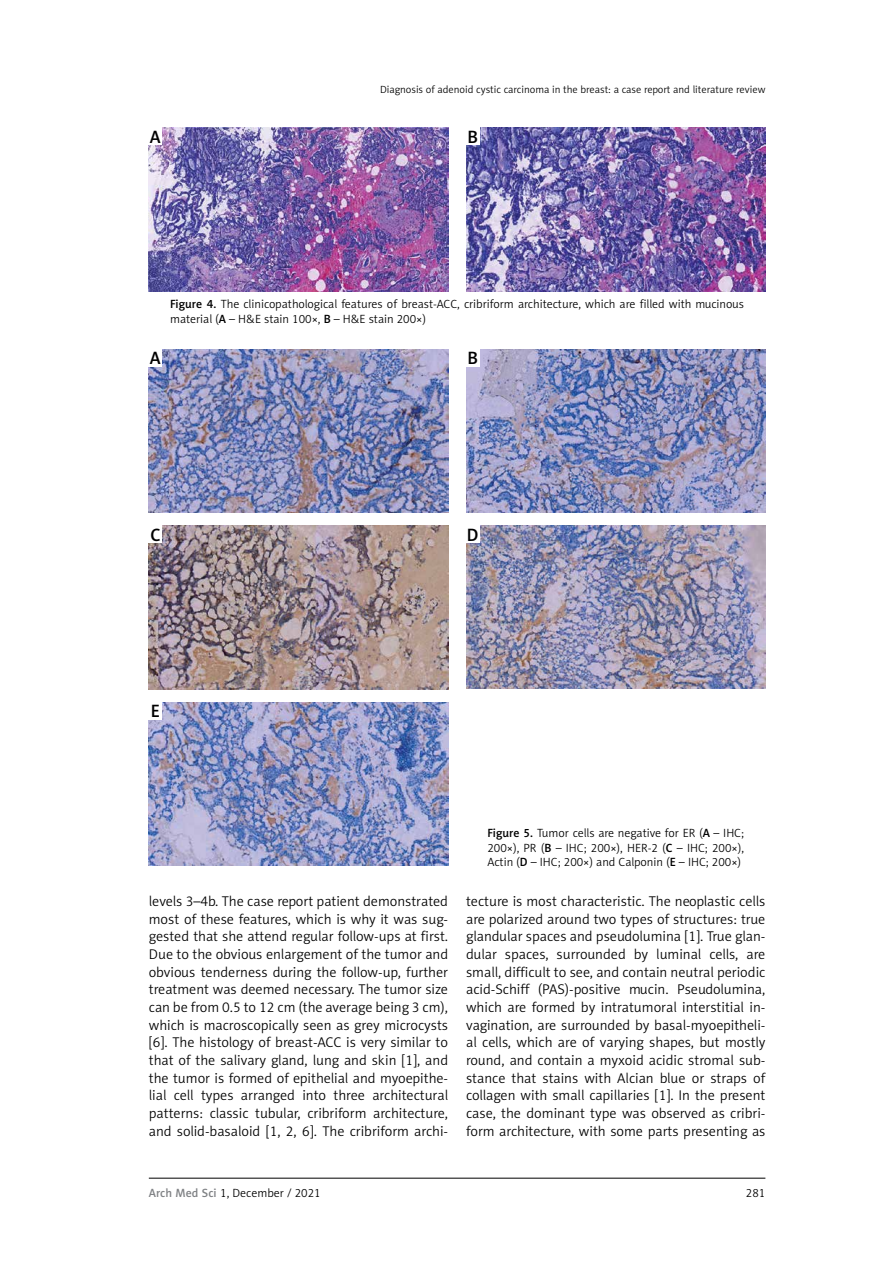
<style>
.page{position:relative;width:893px;height:1263px;background:#fff}
.page>*{position:absolute;margin:0;border:0;box-sizing:border-box;transform-origin:0 0}
.t1{font:18px "Naomi Sans EFN Medium";color:#000}
.t2{font:14.25px/17.7px "Naomi Sans EFN Light";color:#000;text-align:justify}
.t3{font:12px/14.4px "Naomi Sans EFN Light";color:#000}
.t4{font:10.5px "Naomi Sans EFN Light";color:#000}
.s1{font-family:"Naomi Sans EFN Medium"}
.s2{font-family:"Naomi Sans EFN Medium";color:#808285}
</style>
<div class="page">
<hr style="left:149px;top:1178px;width:616px;height:1px;background:#000">
<img style="left:149px;top:128px;width:299px;height:163px">
<img style="left:149px;top:349px;width:299px;height:163px">
<img style="left:149px;top:525px;width:299px;height:164px">
<img style="left:149px;top:702px;width:299px;height:164px">
<img style="left:466px;top:128px;width:299px;height:163px">
<img style="left:466px;top:349px;width:299px;height:163px">
<img style="left:466px;top:525px;width:299px;height:164px">
<div style="left:149px;top:128px;width:13px;height:17px;background:#fff"></div>
<div style="left:149px;top:349px;width:13px;height:17px;background:#fff"></div>
<div style="left:149px;top:525px;width:13px;height:17px;background:#fff"></div>
<div style="left:149px;top:702px;width:13px;height:17px;background:#fff"></div>
<div style="left:466px;top:128px;width:13px;height:17px;background:#fff"></div>
<div style="left:466px;top:349px;width:13px;height:17px;background:#fff"></div>
<div style="left:466px;top:525px;width:13px;height:17px;background:#fff"></div>
<p class="t1" style="left:150px;top:126px;width:12px">A</p>
<p class="t4" style="left:380px;top:83px;width:387px">Diagnosis of adenoid cystic carcinoma in the breast: a case report and literature review</p>
<p class="t1" style="left:467px;top:126px;width:12px">B</p>
<p class="t3" style="left:170px;top:297px;width:576px"><span class="s1">Figure 4.</span> The clinicopathological features of breast-ACC, cribriform architecture, which are filled with mucinous material (<span class="s1">A</span> – H&amp;E stain 100×, <span class="s1">B</span> – H&amp;E stain 200×)</p>
<p class="t1" style="left:150px;top:347px;width:12px">A</p>
<p class="t1" style="left:467px;top:347px;width:12px">B</p>
<p class="t1" style="left:150px;top:524px;width:12px">C</p>
<p class="t1" style="left:467px;top:524px;width:13px">D</p>
<p class="t1" style="left:151px;top:700px;width:11px">E</p>
<p class="t3" style="left:487px;top:826px;width:258px;text-align:justify"><span class="s1">Figure 5.</span> Tumor cells are negative for ER (<span class="s1">A</span> – IHC; 200×), PR (<span class="s1">B</span> – IHC; 200×), HER-2 (<span class="s1">C</span> – IHC; 200×), Actin (<span class="s1">D</span> – IHC; 200×) and Calponin (<span class="s1">E</span> – IHC; 200×)</p>
<p class="t2" style="left:149px;top:892px;width:301px">levels 3–4b. The case report patient demonstrated most of these features, which is why it was sug&shy;gested that she attend regular follow-ups at first.<br>Due to the obvious enlargement of the tumor and obvious tenderness during the follow-up, further treatment was deemed necessary. The tumor size can be from 0.5 to 12 cm (the average being 3 cm), which is macroscopically seen as grey microcysts [6]. The histology of breast-ACC is very similar to that of the salivary gland, lung and skin [1], and the tumor is formed of epithelial and myoepithe&shy;lial cell types arranged into three architectural patterns: classic tubular, cribriform architecture, and solid-basaloid [1, 2, 6]. The cribriform archi-</p>
<p class="t2" style="left:466px;top:892px;width:301px">tecture is most characteristic. The neoplastic cells are polarized around two types of structures: true glandular spaces and pseudolumina [1]. True glan&shy;dular spaces, surrounded by luminal cells, are small, difficult to see, and contain neutral periodic acid-Schiff (PAS)-positive mucin. Pseudolumina, which are formed by intratumoral interstitial in&shy;vagination, are surrounded by basal-myoepitheli&shy;al cells, which are of varying shapes, but mostly round, and contain a myxoid acidic stromal sub&shy;stance that stains with Alcian blue or straps of collagen with small capillaries [1]. In the present case, the dominant type was observed as cribri&shy;form architecture, with some parts presenting as</p>
<p class="t3" style="left:149px;top:1186px;width:173px"><span class="s2">Arch Med Sci</span> 1, December / 2021</p>
<p class="t3" style="left:746px;top:1186px;width:21px">281</p>
</div>
